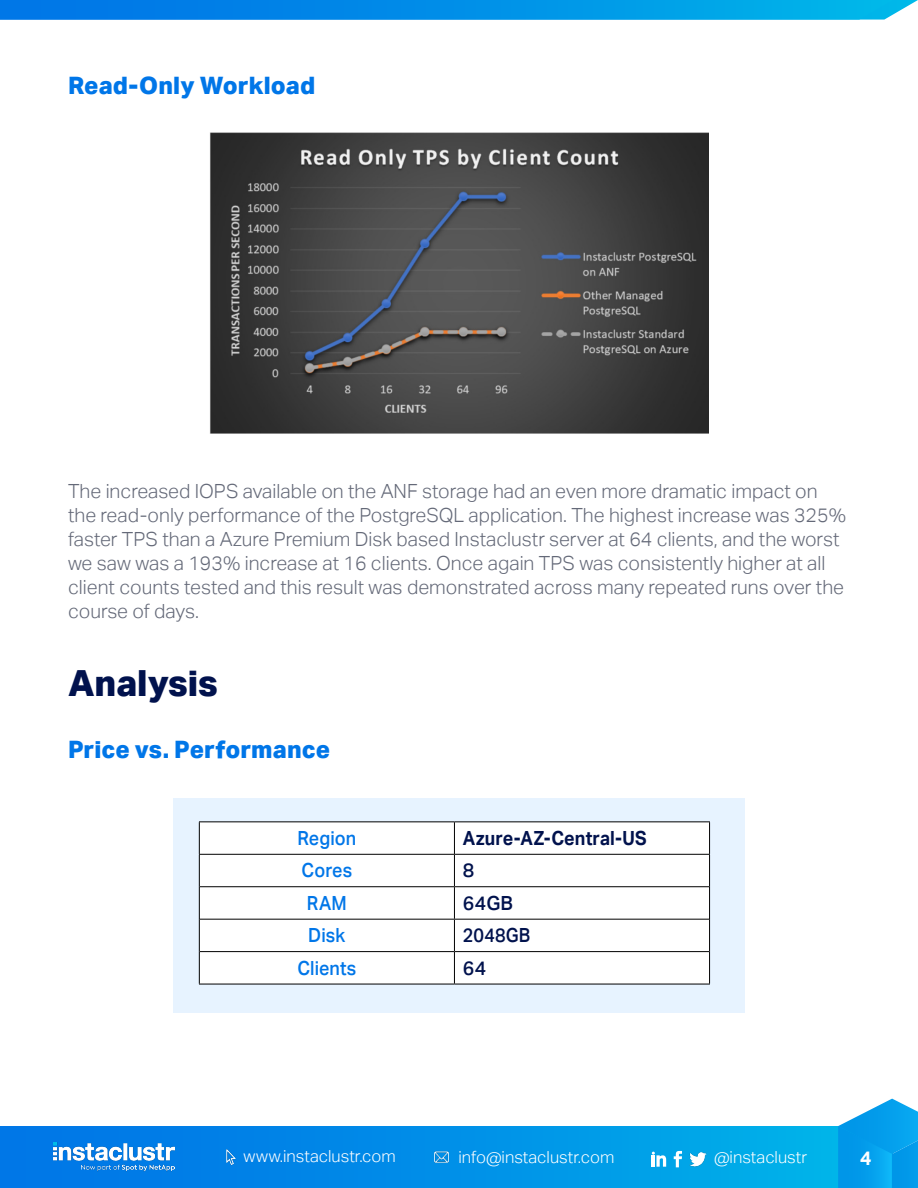
<style>
.page{position:relative;width:918px;height:1188px;background:#fff}
.page>*{position:absolute;margin:0;border:0;box-sizing:border-box;transform-origin:0 0}
.t1{font:800 36px "Aktiv Grotesk";color:#01124d}
.t2{font:800 24px "Aktiv Grotesk";letter-spacing:.005em;color:#0076e8}
.t3{font:300 19.5px/24px "Aktiv Grotesk";color:#646978}
.t4{font:500 19.5px "Aktiv Grotesk";letter-spacing:.005em;color:#0076e8;scale:.92 1}
.t5{font:700 19.5px "Aktiv Grotesk";letter-spacing:.005em;color:#01124d;scale:.92 1}
.t6{font:500 19.5px "Aktiv Grotesk";letter-spacing:.01em;color:#01124d}
.t7{font:500 19.5px "Aktiv Grotesk";letter-spacing:.01em;color:#01124d;scale:.92 1}
.t8{font:700 19.5px "Aktiv Grotesk";color:#fff}
.t9{font:300 16.65px "Aktiv Grotesk";color:#fff}
</style>
<div class="page">
<div style="left:0;top:1127px;width:892px;height:61px;background:linear-gradient(to right,#0070e7,#00b4e9)"></div>
<img style="left:433px;top:1149px;width:17px;height:16px">
<img style="left:223px;top:1149px;width:16px;height:16px">
<img style="left:690px;top:1151px;width:16px;height:16px">
<svg style="left:674px;top:1151px;width:8px;height:16px"></svg>
<svg style="left:652px;top:1152px;width:14px;height:15px"></svg>
<svg style="left:838px;top:1099px;width:80px;height:89px;background:#22a9ee"></svg>
<img style="left:54px;top:1142px;width:120px;height:30px">
<svg style="left:0;top:0;width:918px;height:20px;background:#0794e8"></svg>
<img style="left:210px;top:133px;width:499px;height:300px">
<div style="left:173px;top:799px;width:572px;height:214px;background:#e7f3ff"></div>
<div style="left:200px;top:822px;width:509px;height:162px;background:#fff"></div>
<hr style="left:199px;top:855px;width:1px;height:32px;background:#000">
<hr style="left:454px;top:855px;width:1px;height:31px;background:#000">
<hr style="left:709px;top:855px;width:1px;height:32px;background:#000">
<hr style="left:199px;top:887px;width:1px;height:32px;background:#000">
<hr style="left:454px;top:887px;width:1px;height:32px;background:#000">
<hr style="left:709px;top:887px;width:1px;height:32px;background:#000">
<hr style="left:199px;top:919px;width:1px;height:33px;background:#000">
<hr style="left:454px;top:920px;width:1px;height:31px;background:#000">
<hr style="left:709px;top:919px;width:1px;height:33px;background:#000">
<hr style="left:199px;top:952px;width:1px;height:32px;background:#000">
<hr style="left:454px;top:952px;width:1px;height:32px;background:#000">
<hr style="left:709px;top:952px;width:1px;height:32px;background:#000">
<hr style="left:200px;top:886px;width:254px;height:1px;background:#000">
<hr style="left:454px;top:886px;width:255px;height:1px;background:#000">
<hr style="left:200px;top:919px;width:254px;height:1px;background:#000">
<hr style="left:454px;top:919px;width:255px;height:1px;background:#000">
<hr style="left:200px;top:951px;width:254px;height:1px;background:#000">
<hr style="left:454px;top:951px;width:255px;height:1px;background:#000">
<hr style="left:199px;top:984px;width:255px;height:1px;background:#000">
<hr style="left:454px;top:984px;width:256px;height:1px;background:#000">
<hr style="left:199px;top:821px;width:255px;height:1px;background:#000">
<hr style="left:199px;top:822px;width:1px;height:32px;background:#000">
<hr style="left:454px;top:821px;width:256px;height:1px;background:#000">
<hr style="left:454px;top:822px;width:1px;height:32px;background:#000">
<hr style="left:709px;top:822px;width:1px;height:32px;background:#000">
<hr style="left:199px;top:854px;width:255px;height:1px;background:#000">
<hr style="left:454px;top:854px;width:256px;height:1px;background:#000">
<p class="t2" style="left:68px;top:71px;width:249px">Read-Only Workload</p>
<p class="t3" style="left:68px;top:480px;width:780px">The increased IOPS available on the ANF storage had an even more dramatic impact on the read-only performance of the PostgreSQL application. The highest increase was 325% faster TPS than a Azure Premium Disk based Instaclustr server at 64 clients, and the worst we saw was a 193% increase at 16 clients. Once again TPS was consistently higher at all client counts tested and this result was demonstrated across many repeated runs over the course of days.</p>
<h1 class="t1" style="left:68px;top:662px;width:151px">Analysis</h1>
<p class="t2" style="left:68px;top:736px;width:264px">Price vs. Performance</p>
<p class="t4" style="left:298px;top:827px;width:65px">Region</p>
<p class="t5" style="left:463px;top:827px;width:201px">Azure-AZ-Central-US</p>
<p class="t4" style="left:302px;top:859px;width:57px">Cores</p>
<p class="t6" style="left:463px;top:859px;width:13px">8</p>
<p class="t4" style="left:307px;top:892px;width:45px">RAM</p>
<p class="t6" style="left:463px;top:892px;width:52px">64GB</p>
<p class="t4" style="left:308px;top:924px;width:42px">Disk</p>
<p class="t7" style="left:463px;top:924px;width:75px">2048GB</p>
<p class="t4" style="left:297px;top:957px;width:66px">Clients</p>
<p class="t6" style="left:463px;top:957px;width:25px">64</p>
<p class="t9" style="left:244px;top:1146px;width:154px">www.instaclustr.com</p>
<p class="t9" style="left:459px;top:1147px;width:157px">info@instaclustr.com</p>
<p class="t9" style="left:714px;top:1148px;width:95px">@instaclustr</p>
<p class="t8" style="left:860px;top:1147px;width:13px">4</p>
</div>
